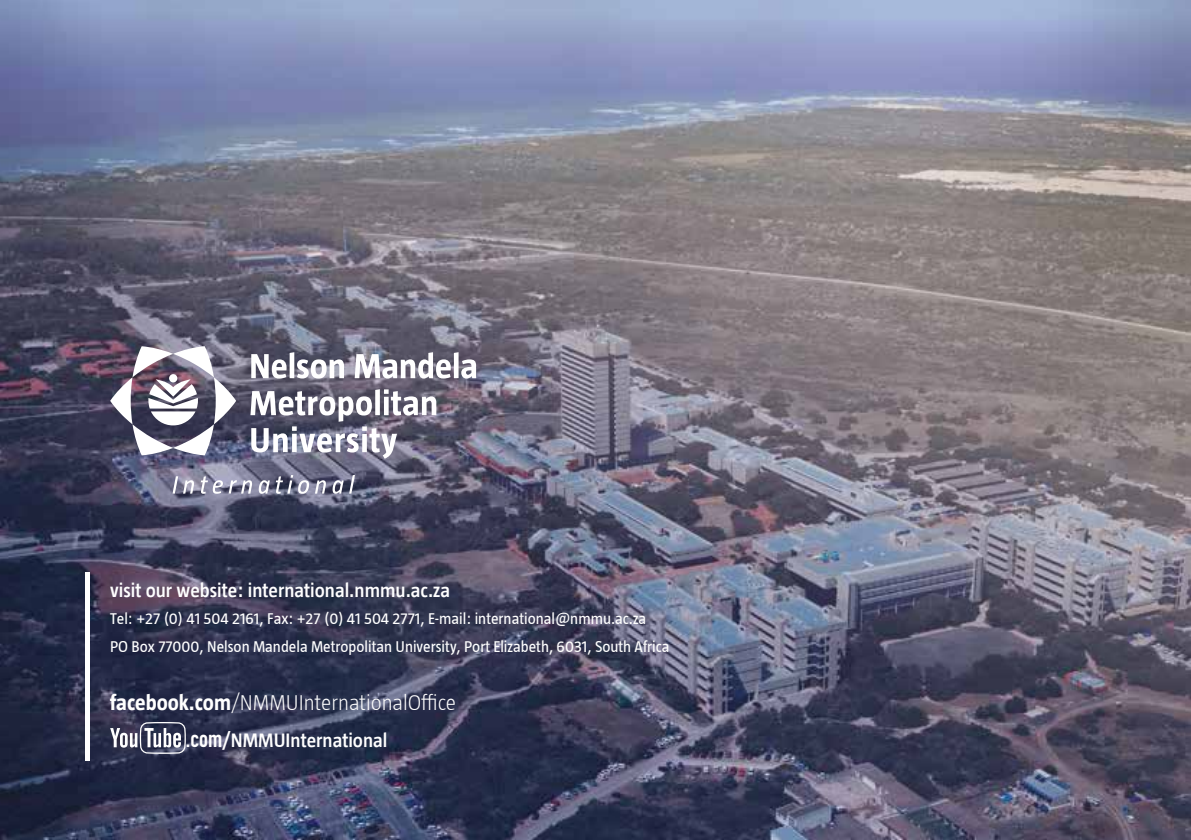
<style>
.page{position:relative;width:1191px;height:840px;background:#fff}
.page>*{position:absolute;margin:0;border:0;box-sizing:border-box;transform-origin:0 0}
.t1{font:300 22px "Taz";color:#fff}
.t2{font:600 20px "Taz";color:#fff}
.t3{font:16px/27.2px "Taz";color:#fff}
.s1{font-weight:700}
.s2{font-family:"DIN Condensed";font-weight:700;font-size:24px}
</style>
<div class="page">
<img style="left:0;top:0;width:1191px;height:839px">
<svg style="left:110px;top:721px;width:76px;height:32px"></svg>
<hr style="left:85px;top:572px;width:4px;height:188px;background:#fff">
<svg style="left:250px;top:389px;width:186px;height:69px"></svg>
<svg style="left:251px;top:352px;width:93px;height:26px"></svg>
<svg style="left:355px;top:352px;width:121px;height:26px"></svg>
<svg style="left:110px;top:346px;width:126px;height:109px"></svg>
<svg style="left:172px;top:476px;width:22px;height:17px"></svg>
<svg style="left:201px;top:476px;width:22px;height:17px"></svg>
<svg style="left:229px;top:480px;width:23px;height:13px"></svg>
<svg style="left:259px;top:480px;width:11px;height:13px"></svg>
<svg style="left:276px;top:475px;width:33px;height:18px"></svg>
<svg style="left:315px;top:480px;width:11px;height:13px"></svg>
<svg style="left:332px;top:474px;width:23px;height:19px"></svg>
<p class="t2" style="left:110px;top:579px;width:341px">visit our website: international.nmmu.ac.za</p>
<p class="t3" style="left:110px;top:605px;width:561px">Tel: +27 (0) 41 504 2161, Fax: +27 (0) 41 504 2771, E-mail: international@nmmu.ac.za<br>PO Box 77000, Nelson Mandela Metropolitan University, Port Elizabeth, 6031, South Africa</p>
<h1 class="t1" style="left:110px;top:690px;width:347px"><span class="s1">facebook.com</span>/NMMUInternationalOffice</h1>
<p class="t2" style="left:186px;top:729px;width:203px"><span class="s2">.com</span>/NMMUInternational</p>
</div>
